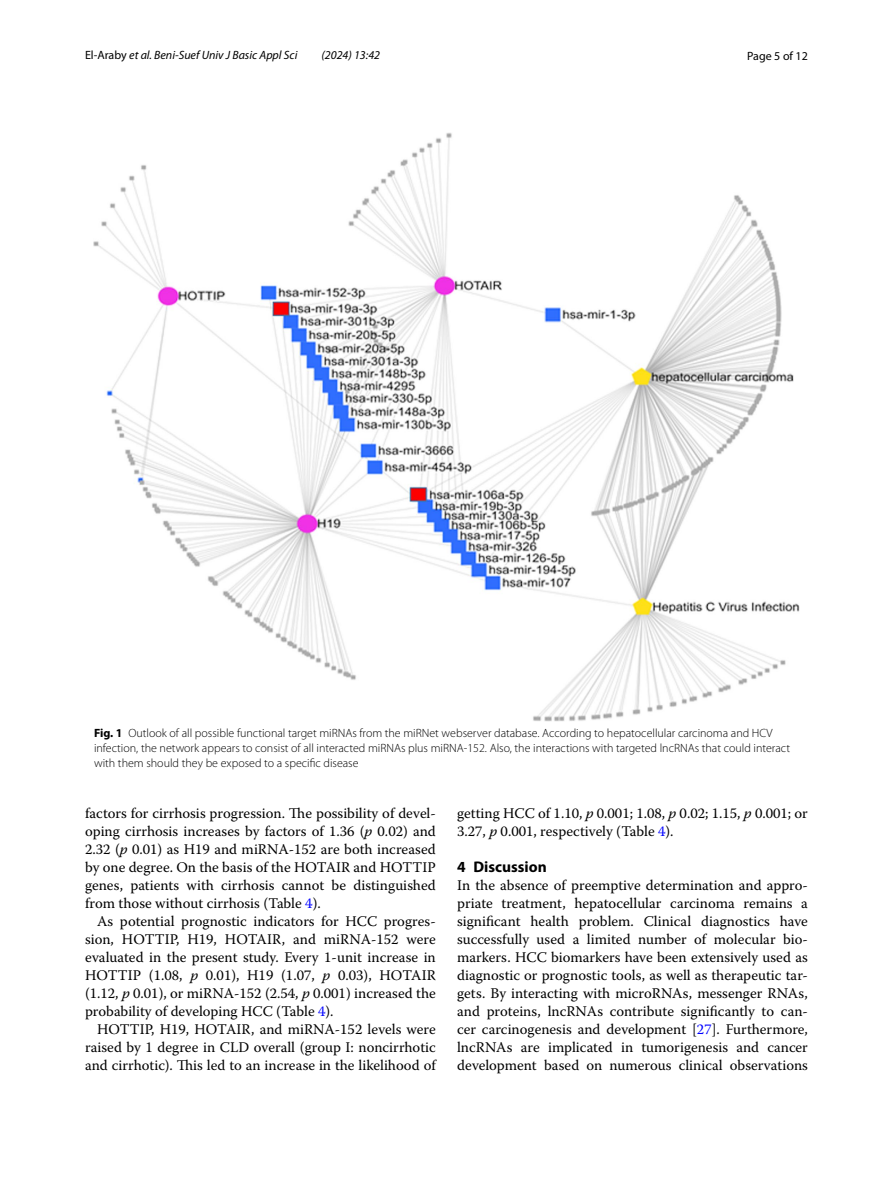
<style>
.page{position:relative;width:893px;height:1187px;background:#fff}
.page>*{position:absolute;margin:0;border:0;box-sizing:border-box;transform-origin:0 0}
.t1{font:700 15.45px "Myriad Pro";color:#000}
.t2{font:14.7px/18px "Warnock Pro";color:#000;text-align:justify}
.t3{font:300 12px/15px "Myriad Pro";color:#000}
.t4{font:italic 12px "Myriad Pro";color:#000}
.t5{font:12px "Myriad Pro";color:#000}
.s1{font-style:normal}
.s2{font-weight:700}
.s3{font-style:italic}
.s4{color:#00f}
</style>
<div class="page">
<img style="left:94px;top:133px;width:705px;height:588px">
<p class="t4" style="left:85px;top:48px;width:214px"><span class="s1">El‑Araby</span> et al. Beni-Suef Univ J Basic Appl Sci</p>
<p class="t4" style="left:321px;top:48px;width:60px">(2024) 13:42</p>
<p class="t5" style="left:747px;top:48px;width:62px">Page 5 of 12</p>
<p class="t3" style="left:94px;top:725px;width:697px"><span class="s2">Fig. 1</span> Outlook of all possible functional target miRNAs from the miRNet webserver database. According to hepatocellular carcinoma and HCV infection, the network appears to consist of all interacted miRNAs plus miRNA-152. Also, the interactions with targeted lncRNAs that could interact with them should they be exposed to a specific disease</p>
<p class="t2" style="left:85px;top:803px;width:352px">factors for cirrhosis progression. The possibility of devel&shy;oping cirrhosis increases by factors of 1.36 (<span class="s3">p</span> 0.02) and 2.32 (<span class="s3">p</span> 0.01) as H19 and miRNA-152 are both increased by one degree. On the basis of the HOTAIR and HOTTIP genes, patients with cirrhosis cannot be distinguished from those without cirrhosis (Table <span class="s4">4</span>).</p>
<p class="t2" style="left:85px;top:911px;width:352px;text-indent:12px">As potential prognostic indicators for HCC progres&shy;sion, HOTTIP, H19, HOTAIR, and miRNA-152 were evaluated in the present study. Every 1-unit increase in HOTTIP (1.08, <span class="s3">p</span> 0.01), H19 (1.07, <span class="s3">p</span> 0.03), HOTAIR (1.12, <span class="s3">p</span> 0.01), or miRNA-152 (2.54, <span class="s3">p</span> 0.001) increased the probability of developing HCC (Table <span class="s4">4</span>).</p>
<p class="t2" style="left:85px;top:1019px;width:352px;text-indent:12px">HOTTIP, H19, HOTAIR, and miRNA-152 levels were raised by 1 degree in CLD overall (group I: noncirrhotic and cirrhotic). This led to an increase in the likelihood of</p>
<p class="t2" style="left:457px;top:803px;width:352px">getting HCC of 1.10, <span class="s3">p</span> 0.001; 1.08, <span class="s3">p</span> 0.02; 1.15, <span class="s3">p</span> 0.001; or<br>3.27, <span class="s3">p</span> 0.001, respectively (Table <span class="s4">4</span>).</p>
<p class="t1" style="left:457px;top:856px;width:91px">4 Discussion</p>
<p class="t2" style="left:457px;top:875px;width:352px">In the absence of preemptive determination and appro&shy;priate treatment, hepatocellular carcinoma remains a significant health problem. Clinical diagnostics have successfully used a limited number of molecular bio&shy;markers. HCC biomarkers have been extensively used as diagnostic or prognostic tools, as well as therapeutic tar&shy;gets. By interacting with microRNAs, messenger RNAs, and proteins, lncRNAs contribute significantly to can&shy;cer carcinogenesis and development [<span class="s4">27</span>]. Furthermore, lncRNAs are implicated in tumorigenesis and cancer development based on numerous clinical observations</p>
</div>
